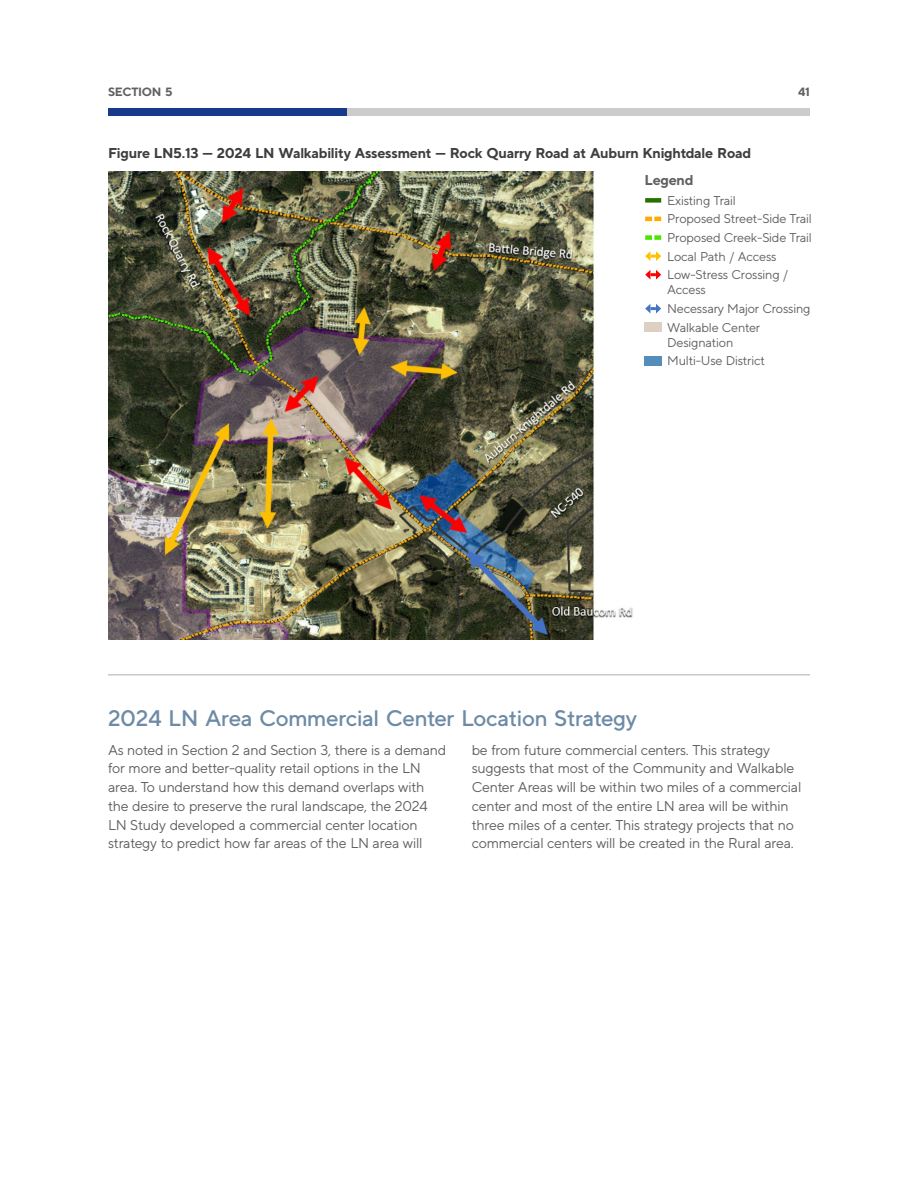
<style>
.page{position:relative;width:918px;height:1188px;background:#fff}
.page>*{position:absolute;margin:0;border:0;box-sizing:border-box;transform-origin:0 0}
.t1{font:500 22.5px "TT Norms";letter-spacing:-.02em;color:#6d8ba6}
.Body{font:14.25px/18.8px "TT Norms";letter-spacing:-.02em;color:#616060}
.Graphic_title{font:700 14.25px "TT Norms";letter-spacing:-.02em;color:#3e3e3f}
.Body-2{font:700 14.25px "TT Norms";letter-spacing:-.02em;color:#616060}
.Img_captions{font:12.75px/15px "TT Norms";letter-spacing:-.02em;color:#616060}
.t2{font:700 12px "TT Norms";letter-spacing:-.025em;color:#616060}
</style>
<div class="page">
<div style="left:109px;top:108px;width:701px;height:8px;background:#ceccca"></div>
<div style="left:108px;top:108px;width:239px;height:8px;background:#173b8a"></div>
<img style="left:108px;top:171px;width:525px;height:469px">
<div style="left:645px;top:322px;width:17px;height:10px;background:#ddd0c3"></div>
<div style="left:645px;top:356px;width:17px;height:10px;background:#548db9"></div>
<svg style="left:645px;top:217px;width:16px;height:4px"></svg>
<div style="left:645px;top:198px;width:16px;height:5px;background:#257200"></div>
<svg style="left:645px;top:235px;width:16px;height:5px"></svg>
<svg style="left:645px;top:251px;width:16px;height:10px"></svg>
<svg style="left:645px;top:270px;width:16px;height:10px"></svg>
<svg style="left:645px;top:304px;width:16px;height:9px"></svg>
<hr style="left:108px;top:674px;width:702px;height:2px;background:#c7c8ca">
<p class="t2" style="left:108px;top:85px;width:66px">SECTION 5</p>
<p class="Graphic_title" style="left:108px;top:144px;width:645px">Figure LN5.13 — 2024 LN Walkability Assessment — Rock Quarry Road at Auburn Knightdale Road</p>
<p class="Body-2" style="left:645px;top:171px;width:51px">Legend</p>
<p class="t2" style="left:798px;top:85px;width:13px">41</p>
<p class="Img_captions" style="left:667px;top:192px;width:70px">Existing Trail</p>
<p class="Img_captions" style="left:667px;top:211px;width:146px">Proposed Street-Side Trail</p>
<p class="Img_captions" style="left:667px;top:230px;width:146px">Proposed Creek-Side Trail</p>
<p class="Img_captions" style="left:667px;top:248px;width:111px">Local Path / Access</p>
<p class="Img_captions" style="left:667px;top:267px;width:123px">Low-Stress Crossing /<br>Access</p>
<p class="Img_captions" style="left:667px;top:301px;width:145px">Necessary Major Crossing</p>
<p class="Img_captions" style="left:667px;top:319px;width:94px">Walkable Center<br>Designation</p>
<p class="Img_captions" style="left:667px;top:353px;width:99px">Multi-Use District</p>
<h2 class="t1" style="left:108px;top:704px;width:531px">2024 LN Area Commercial Center Location Strategy</h2>
<p class="Body" style="left:108px;top:740px;width:340px">As noted in Section 2 and Section 3, there is a demand for more and better-quality retail options in the LN area. To understand how this demand overlaps with the desire to preserve the rural landscape, the 2024<br>LN Study developed a commercial center location strategy to predict how far areas of the LN area will</p>
<p class="Body" style="left:472px;top:740px;width:331px">be from future commercial centers. This strategy suggests that most of the Community and Walkable Center Areas will be within two miles of a commercial center and most of the entire LN area will be within three miles of a center. This strategy projects that no commercial centers will be created in the Rural area.</p>
</div>
